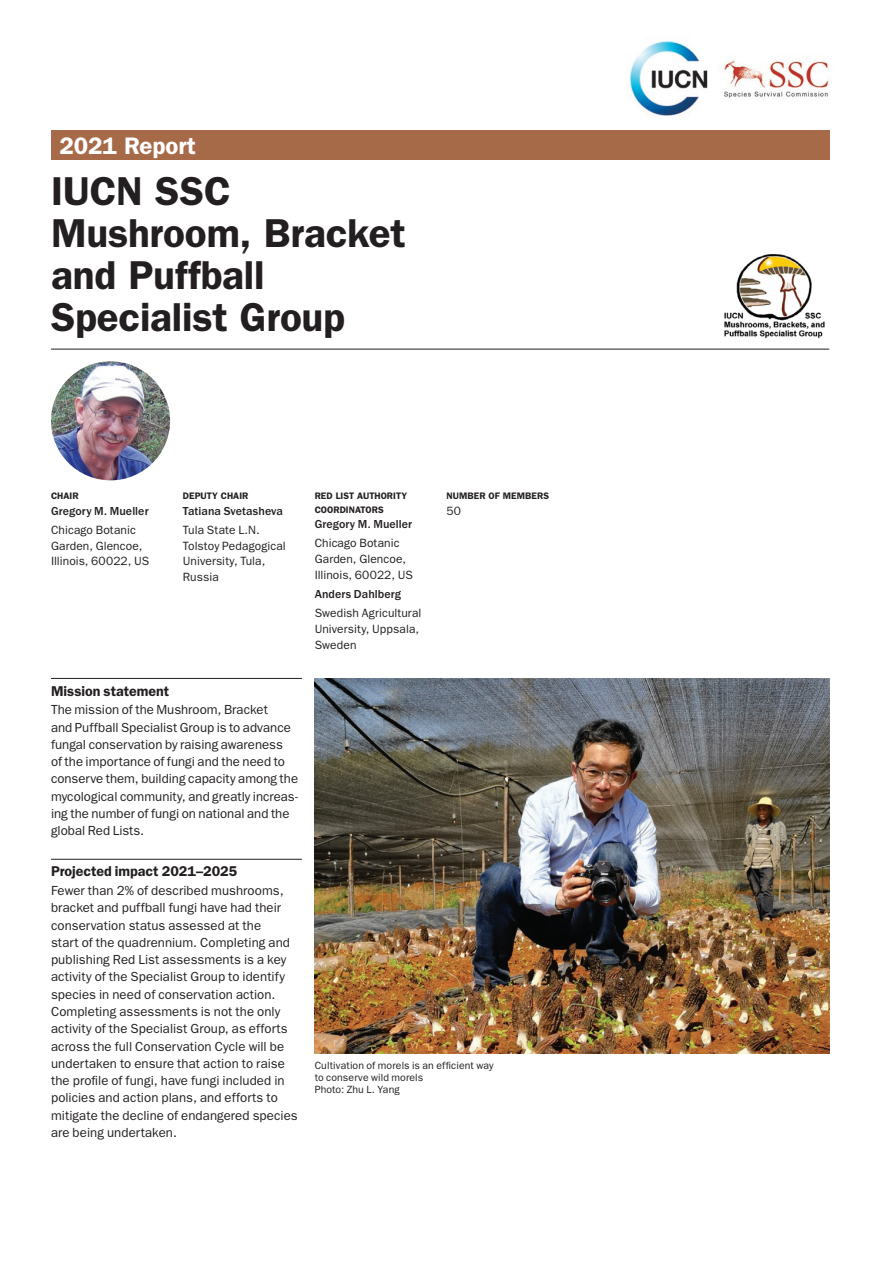
<style>
.page{position:relative;width:893px;height:1263px;background:#fff}
.page>*{position:absolute;margin:0;border:0;box-sizing:border-box;transform-origin:0 0}
.t1{font:600 40.5px/42px "ITC Franklin Gothic Std";letter-spacing:-.005em;color:#231f20}
.t2{font:600 24px "ITC Franklin Gothic Std";letter-spacing:-.005em;color:#fff}
.t3{font:600 14.25px "ITC Franklin Gothic Std";color:#231f20}
.t4{font:13.2px/17.2px "ITC Franklin Gothic Std";letter-spacing:.005em;color:#231f20}
.t5{font:12px/15.8px "ITC Franklin Gothic Std";letter-spacing:.005em;color:#231f20}
.t6{font:500 12px "ITC Franklin Gothic Std";letter-spacing:.005em;color:#231f20}
.t7{font:10.5px/12px "ITC Franklin Gothic Std";letter-spacing:.01em;color:#231f20}
.t8{font:600 9.45px/13.5px "ITC Franklin Gothic Std";letter-spacing:.005em;color:#231f20}
</style>
<div class="page">
<div style="left:51px;top:131px;width:778px;height:29px;background:#a76a48"></div>
<img style="left:630px;top:41px;width:200px;height:75px">
<hr style="left:51px;top:678px;width:251px;height:1px;background:#231f20">
<hr style="left:51px;top:859px;width:251px;height:1px;background:#231f20">
<hr style="left:51px;top:349px;width:778px;height:1px;background:#231f20">
<img style="left:51px;top:361px;width:119px;height:119px;border-radius:60px">
<img style="left:724px;top:254px;width:101px;height:85px">
<img style="left:315px;top:679px;width:514px;height:375px">
<h2 class="t2" style="left:60px;top:131px;width:138px">2021 Report</h2>
<h1 class="t1" style="left:51px;top:170px;width:356px">IUCN SSC<br>Mushroom, Bracket and Puffball<br>Specialist Group</h1>
<p class="t8" style="left:51px;top:489px;width:29px">CHAIR</p>
<p class="t6" style="left:51px;top:504px;width:99px">Gregory M. Mueller</p>
<p class="t5" style="left:51px;top:522px;width:100px">Chicago Botanic<br>Garden, Glencoe,<br>Illinois, 60022, US</p>
<p class="t8" style="left:183px;top:489px;width:67px">DEPUTY CHAIR</p>
<p class="t6" style="left:183px;top:504px;width:102px">Tatiana Svetasheva</p>
<p class="t5" style="left:183px;top:522px;width:104px">Tula State L.N.<br>Tolstoy Pedagogical<br>University, Tula,<br>Russia</p>
<p class="t8" style="left:315px;top:489px;width:94px">RED LIST AUTHORITY<br>COORDINATORS</p>
<p class="t6" style="left:315px;top:518px;width:99px">Gregory M. Mueller</p>
<p class="t5" style="left:315px;top:536px;width:100px">Chicago Botanic<br>Garden, Glencoe,<br>Illinois, 60022, US</p>
<p class="t6" style="left:315px;top:587px;width:88px">Anders Dahlberg</p>
<p class="t5" style="left:315px;top:605px;width:108px">Swedish Agricultural<br>University, Uppsala,<br>Sweden</p>
<p class="t8" style="left:446px;top:489px;width:104px">NUMBER OF MEMBERS</p>
<p class="t5" style="left:446px;top:503px;width:16px">50</p>
<p class="t3" style="left:51px;top:682px;width:120px">Mission statement</p>
<p class="t4" style="left:51px;top:701px;width:249px">The mission of the Mushroom, Bracket<br>and Puffball Specialist Group is to advance fungal conservation by raising awareness<br>of the importance of fungi and the need to conserve them, building capacity among the mycological community, and greatly increas&shy;ing the number of fungi on national and the global Red Lists.</p>
<p class="t3" style="left:51px;top:863px;width:188px">Projected impact 2021–2025</p>
<p class="t4" style="left:51px;top:882px;width:248px">Fewer than 2% of described mushrooms, bracket and puffball fungi have had their conservation status assessed at the<br>start of the quadrennium. Completing and publishing Red List assessments is a key activity of the Specialist Group to identify species in need of conservation action.<br>Completing assessments is not the only activity of the Specialist Group, as efforts across the full Conservation Cycle will be undertaken to ensure that action to raise the profile of fungi, have fungi included in policies and action plans, and efforts to mitigate the decline of endangered species are being undertaken.</p>
<p class="t7" style="left:315px;top:1060px;width:180px">Cultivation of morels is an efficient way to conserve wild morels<br>Photo: Zhu L. Yang</p>
</div>
